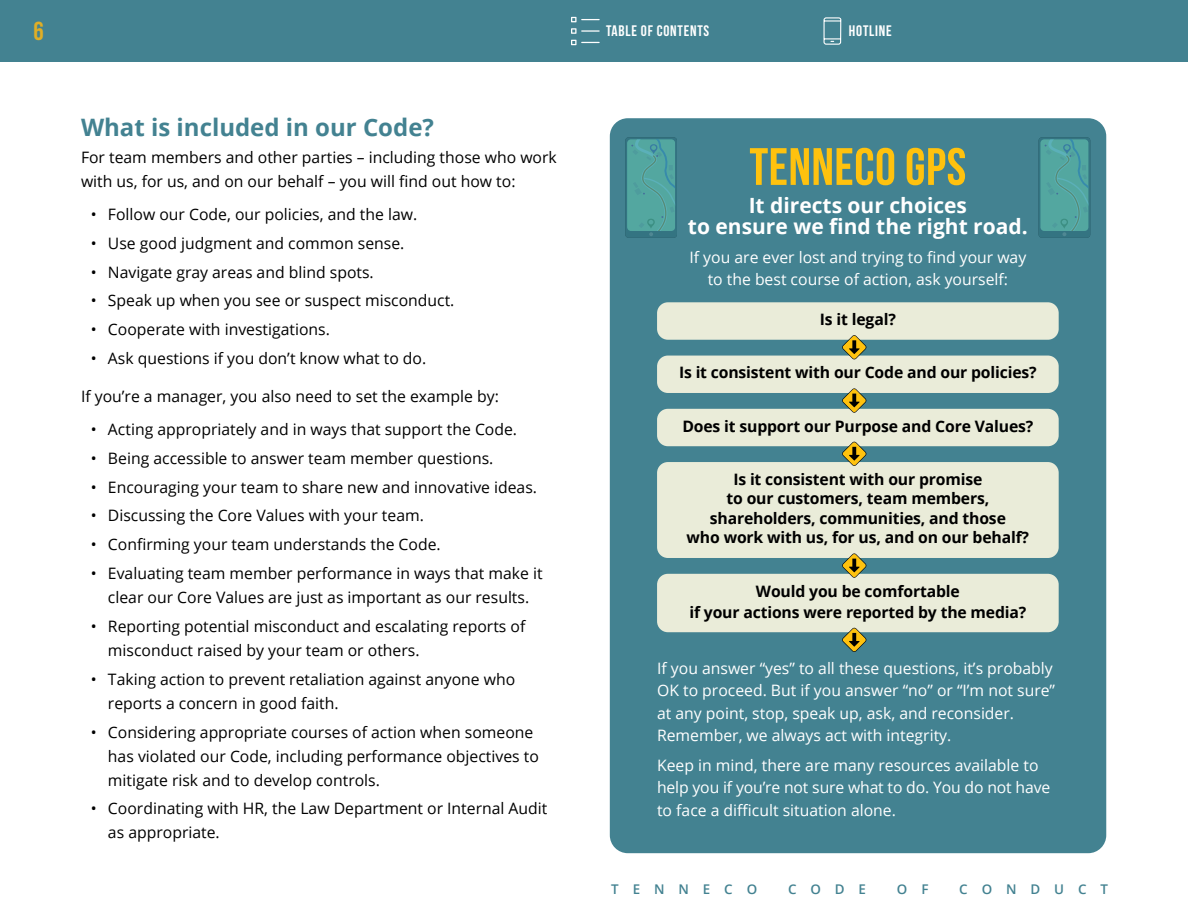
<style>
.page{position:relative;width:1188px;height:918px;background:#fff}
.page>*{position:absolute;margin:0;border:0;box-sizing:border-box;transform-origin:0 0}
.t1{font:700 52.5px "Bebas Neue";letter-spacing:.01em;color:#ffc20e}
.t2{font:700 25.95px "Bebas Neue";color:#e0ae25}
.t3{font:700 24px "Open Sans";color:#438291}
.t4{font:700 21px/21px "Open Sans";color:#fff;text-align:center}
.t5{font:15.75px/24px "Open Sans";color:#000}
.t6{font:15.75px/22.5px "Open Sans";color:#fff}
.t7{font:700 15.75px/19.5px "Open Sans";letter-spacing:-.01em;color:#000;text-align:center}
.t8{font:700 15.3px "Bebas Neue";letter-spacing:.05em;color:#fff}
.t9{font:600 13.35px "Open Sans";letter-spacing:1.04em;color:#438291}
</style>
<div class="page">
<div style="left:0;top:0;width:1188px;height:62px;background:#438291"></div>
<svg style="left:571px;top:17px;width:29px;height:5px"></svg>
<svg style="left:571px;top:28px;width:29px;height:6px"></svg>
<svg style="left:571px;top:40px;width:29px;height:5px"></svg>
<svg style="left:823px;top:17px;width:19px;height:28px"></svg>
<div style="left:610px;top:118px;width:496px;height:735px;background:#438291;border-radius:18px"></div>
<div style="left:657px;top:302px;width:402px;height:38px;background:#eaecd9;border-radius:11px"></div>
<div style="left:657px;top:356px;width:402px;height:37px;background:#eaecd9;border-radius:11px"></div>
<div style="left:657px;top:409px;width:402px;height:37px;background:#eaecd9;border-radius:11px"></div>
<div style="left:657px;top:462px;width:402px;height:96px;background:#eaecd9;border-radius:11px"></div>
<div style="left:657px;top:574px;width:402px;height:58px;background:#eaecd9;border-radius:11px"></div>
<svg style="left:842px;top:335px;width:25px;height:25px"></svg>
<svg style="left:842px;top:388px;width:25px;height:25px"></svg>
<svg style="left:842px;top:441px;width:25px;height:25px"></svg>
<svg style="left:842px;top:553px;width:25px;height:25px"></svg>
<svg style="left:842px;top:627px;width:25px;height:25px"></svg>
<div style="left:625px;top:137px;width:52px;height:101px;background:#347482;border-radius:3px"></div>
<svg style="left:627px;top:139px;width:48px;height:97px;background:#50a29e"></svg>
<svg style="left:1039px;top:137px;width:51px;height:101px"></svg>
<svg style="left:1040px;top:139px;width:48px;height:97px;background:#50a19e"></svg>
<h2 class="t2" style="left:33px;top:17px;width:12px">6</h2>
<h3 class="t3" style="left:81px;top:110px;width:354px">What is included in our Code?</h3>
<p class="t5" style="left:81px;top:145px;width:477px">For team members and other parties – including those who work with us, for us, and on our behalf – you will find out how to:</p>
<p class="t5" style="left:91px;top:202px;width:328px">• Follow our Code, our policies, and the law.</p>
<p class="t5" style="left:91px;top:231px;width:315px">• Use good judgment and common sense.</p>
<p class="t5" style="left:91px;top:259px;width:284px">• Navigate gray areas and blind spots.</p>
<p class="t5" style="left:91px;top:288px;width:365px">• Speak up when you see or suspect misconduct.</p>
<p class="t5" style="left:91px;top:317px;width:240px">• Cooperate with investigations.</p>
<p class="t5" style="left:91px;top:346px;width:337px">• Ask questions if you don’t know what to do.</p>
<p class="t5" style="left:81px;top:383px;width:419px">If you’re a manager, you also need to set the example by:</p>
<p class="t5" style="left:91px;top:417px;width:428px">• Acting appropriately and in ways that support the Code.</p>
<p class="t5" style="left:91px;top:446px;width:404px">• Being accessible to answer team member questions.</p>
<p class="t5" style="left:91px;top:474px;width:448px">• Encouraging your team to share new and innovative ideas.</p>
<p class="t5" style="left:91px;top:503px;width:334px">• Discussing the Core Values with your team.</p>
<p class="t5" style="left:91px;top:532px;width:351px">• Confirming your team understands the Code.</p>
<p class="t5" style="left:91px;top:561px;width:453px;text-align:center">• Evaluating team member performance in ways that make it clear our Core Values are just as important as our results.</p>
<p class="t5" style="left:108px;top:614px;width:419px;text-indent:-17px">• Reporting potential misconduct and escalating reports of misconduct raised by your team or others.</p>
<p class="t5" style="left:108px;top:667px;width:409px;text-indent:-17px">• Taking action to prevent retaliation against anyone who reports a concern in good faith.</p>
<p class="t5" style="left:108px;top:720px;width:432px;text-indent:-17px">• Considering appropriate courses of action when someone has violated our Code, including performance objectives to mitigate risk and to develop controls.</p>
<p class="t5" style="left:108px;top:796px;width:441px;text-indent:-17px">• Coordinating with HR, the Law Department or Internal Audit as appropriate.</p>
<p class="t8" style="left:606px;top:22px;width:105px">TABLE OF CONTENTS</p>
<p class="t8" style="left:849px;top:22px;width:44px">HOTLINE</p>
<h1 class="t1" style="left:749px;top:138px;width:218px">TENNECO GPS</h1>
<h3 class="t4" style="left:688px;top:194px;width:341px">It directs our choices<br>to ensure we find the right road.</h3>
<p class="t6" style="left:689px;top:246px;width:338px;text-align:center">If you are ever lost and trying to find your way to the best course of action, ask yourself:</p>
<p class="t7" style="left:820px;top:309px;width:77px">Is it legal?</p>
<p class="t7" style="left:679px;top:363px;width:359px">Is it consistent with our Code and our policies?</p>
<p class="t7" style="left:682px;top:416px;width:353px">Does it support our Purpose and Core Values?</p>
<p class="t7" style="left:687px;top:469px;width:344px">Is it consistent with our promise<br>to our customers, team members, shareholders, communities, and those<br>who work with us, for us, and on our behalf?</p>
<p class="t7" style="left:689px;top:580px;width:339px;line-height:21px">Would you be comfortable<br>if your actions were reported by the media?</p>
<p class="t6" style="left:657px;top:657px;width:400px">If you answer “yes” to all these questions, it’s probably OK to proceed. But if you answer “no” or “I’m not sure” at any point, stop, speak up, ask, and reconsider.<br>Remember, we always act with integrity.</p>
<p class="t6" style="left:657px;top:753px;width:395px">Keep in mind, there are many resources available to help you if you’re not sure what to do. You do not have to face a difficult situation alone.</p>
<p class="t9" style="left:611px;top:880px;width:147px">TENNECO</p>
<p class="t9" style="left:788px;top:880px;width:80px">CODE</p>
<p class="t9" style="left:897px;top:880px;width:33px">O F</p>
<p class="t9" style="left:959px;top:880px;width:150px">CONDUCT</p>
</div>
